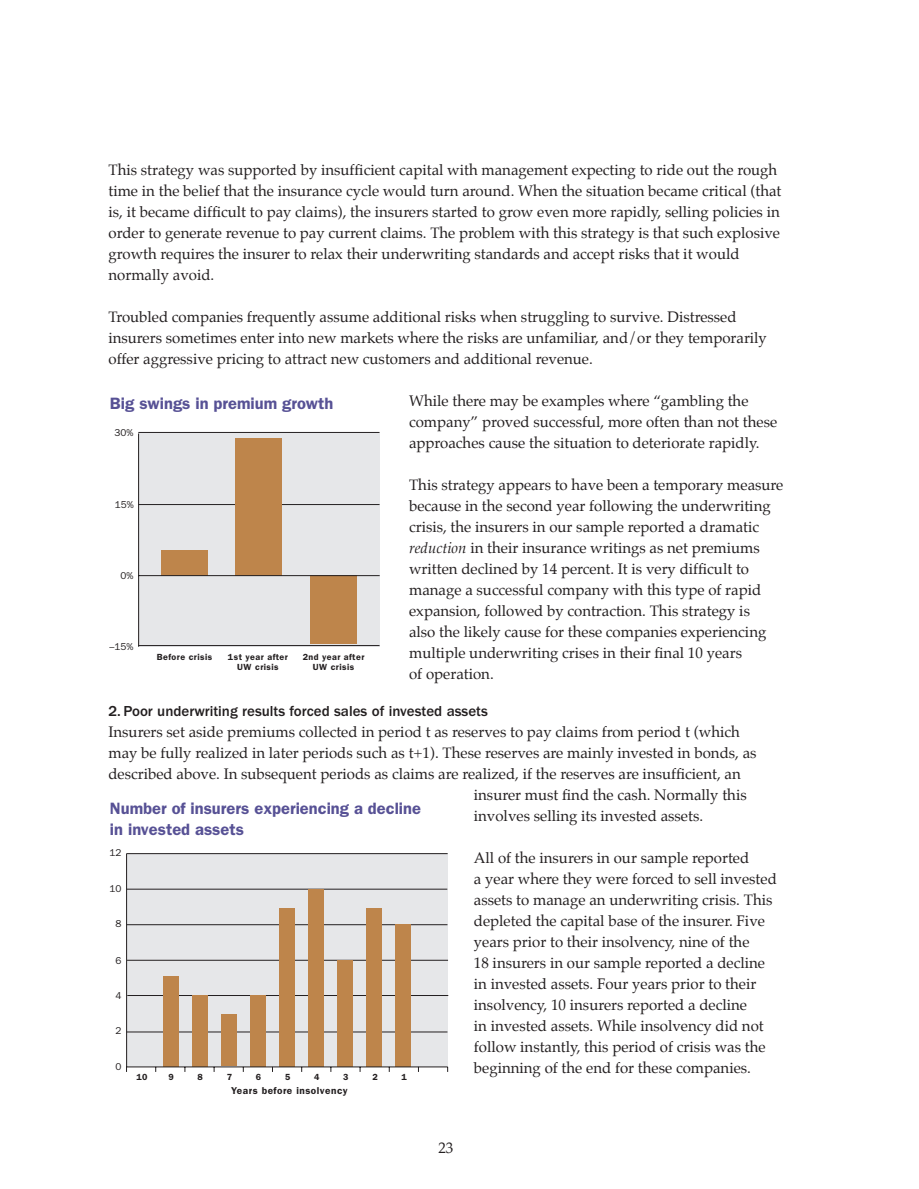
<style>
.page{position:relative;width:919px;height:1189px;background:#fff}
.page>*{position:absolute;margin:0;border:0;box-sizing:border-box;transform-origin:0 0}
.a_-_Heading_2{font:600 16.5px/21px "ITC Franklin Gothic Std";color:#575195}
.a_-_Body_copy_paragr{font:15px/21px "Palatino";color:#231f20}
.t1{font:500 15px "ITC Franklin Gothic Std";color:#231f20}
.t2{font:10.05px "ITC Franklin Gothic Std";color:#231f20}
.t3{font:600 10.05px "ITC Franklin Gothic Std";letter-spacing:.05em;color:#231f20}
.t4{font:600 8.85px/10.1px "ITC Franklin Gothic Std";letter-spacing:.05em;color:#231f20;text-align:center}
.s1{font-style:italic}
</style>
<div class="page">
<div style="left:138px;top:433px;width:241px;height:214px;background:#e6e7e9"></div>
<hr style="left:138px;top:504px;width:242px;height:1px;background:#231f20">
<hr style="left:138px;top:432px;width:242px;height:1px;background:#231f20">
<hr style="left:138px;top:645px;width:242px;height:1px;background:#231f20">
<div style="left:161px;top:550px;width:47px;height:26px;background:#be854b"></div>
<div style="left:236px;top:438px;width:46px;height:138px;background:#be854b"></div>
<div style="left:310px;top:576px;width:47px;height:68px;background:#be854b"></div>
<hr style="left:138px;top:433px;width:1px;height:214px;background:#231f20">
<hr style="left:138px;top:575px;width:242px;height:1px;background:#231f20">
<svg style="left:126px;top:853px;width:322px;height:219px;background:#d7cabe"></svg>
<p class="a_-_Body_copy_paragr" style="left:108px;top:159px;width:675px">This strategy was supported by insufficient capital with management expecting to ride out the rough time in the belief that the insurance cycle would turn around. When the situation became critical (that is, it became difficult to pay claims), the insurers started to grow even more rapidly, selling policies in order to generate revenue to pay current claims. The problem with this strategy is that such explosive growth requires the insurer to relax their underwriting standards and accept risks that it would normally avoid.</p>
<p class="a_-_Body_copy_paragr" style="left:108px;top:306px;width:660px">Troubled companies frequently assume additional risks when struggling to survive. Distressed insurers sometimes enter into new markets where the risks are unfamiliar, and/or they temporarily offer aggressive pricing to attract new customers and additional revenue.</p>
<p class="a_-_Body_copy_paragr" style="left:409px;top:390px;width:370px">While there may be examples where “gambling the company” proved successful, more often than not these approaches cause the situation to deteriorate rapidly.</p>
<p class="a_-_Body_copy_paragr" style="left:409px;top:474px;width:376px">This strategy appears to have been a temporary measure because in the second year following the underwriting crisis, the insurers in our sample reported a dramatic <span class="s1">reduction</span> in their insurance writings as net premiums written declined by 14 percent. It is very difficult to manage a successful company with this type of rapid expansion, followed by contraction. This strategy is<br>also the likely cause for these companies experiencing multiple underwriting crises in their final 10 years<br>of operation.</p>
<p class="t1" style="left:108px;top:703px;width:381px">2. Poor underwriting results forced sales of invested assets</p>
<p class="a_-_Body_copy_paragr" style="left:108px;top:721px;width:633px">Insurers set aside premiums collected in period t as reserves to pay claims from period t (which</p>
<p class="a_-_Body_copy_paragr" style="left:108px;top:742px;width:650px">may be fully realized in later periods such as t+1). These reserves are mainly invested in bonds, as</p>
<p class="a_-_Body_copy_paragr" style="left:108px;top:763px;width:634px">described above. In subsequent periods as claims are realized, if the reserves are insufficient, an</p>
<p class="a_-_Body_copy_paragr" style="left:474px;top:784px;width:274px">insurer must find the cash. Normally this</p>
<p class="a_-_Body_copy_paragr" style="left:474px;top:805px;width:231px">involves selling its invested assets.</p>
<p class="a_-_Body_copy_paragr" style="left:474px;top:847px;width:304px">All of the insurers in our sample reported<br>a year where they were forced to sell invested assets to manage an underwriting crisis. This depleted the capital base of the insurer. Five years prior to their insolvency, nine of the<br>18 insurers in our sample reported a decline in invested assets. Four years prior to their insolvency, 10 insurers reported a decline<br>in invested assets. While insolvency did not follow instantly, this period of crisis was the beginning of the end for these companies.</p>
<p class="a_-_Heading_2" style="left:110px;top:393px;width:225px">Big swings in premium growth</p>
<p class="t2" style="left:114px;top:427px;width:21px">30%</p>
<p class="t2" style="left:115px;top:499px;width:21px">15%</p>
<p class="t2" style="left:120px;top:570px;width:15px">0%</p>
<p class="t2" style="left:109px;top:641px;width:26px">–15%</p>
<p class="t4" style="left:157px;top:652px;width:57px">Before crisis</p>
<p class="t4" style="left:228px;top:652px;width:61px">1st year after<br>UW crisis</p>
<p class="t4" style="left:303px;top:652px;width:63px">2nd year after<br>UW crisis</p>
<p class="a_-_Heading_2" style="left:110px;top:798px;width:313px">Number of insurers experiencing a decline in invested assets</p>
<p class="t2" style="left:109px;top:847px;width:14px">12</p>
<p class="t2" style="left:109px;top:883px;width:14px">10</p>
<p class="t2" style="left:115px;top:918px;width:8px">8</p>
<p class="t2" style="left:115px;top:955px;width:8px">6</p>
<p class="t2" style="left:115px;top:990px;width:8px">4</p>
<p class="t2" style="left:115px;top:1025px;width:8px">2</p>
<p class="t2" style="left:115px;top:1061px;width:8px">0</p>
<p class="t3" style="left:231px;top:1084px;width:118px">Years before insolvency</p>
<p class="t4" style="left:136px;top:1072px;width:13px">10</p>
<p class="t4" style="left:169px;top:1072px;width:7px">9</p>
<p class="t4" style="left:198px;top:1072px;width:7px">8</p>
<p class="t4" style="left:227px;top:1072px;width:7px">7</p>
<p class="t4" style="left:256px;top:1072px;width:7px">6</p>
<p class="t4" style="left:285px;top:1072px;width:7px">5</p>
<p class="t4" style="left:314px;top:1072px;width:7px">4</p>
<p class="t4" style="left:343px;top:1072px;width:7px">3</p>
<p class="t4" style="left:372px;top:1072px;width:7px">2</p>
<p class="t4" style="left:402px;top:1072px;width:7px">1</p>
<p class="a_-_Body_copy_paragr" style="left:438px;top:1138px;width:16px">23</p>
</div>
